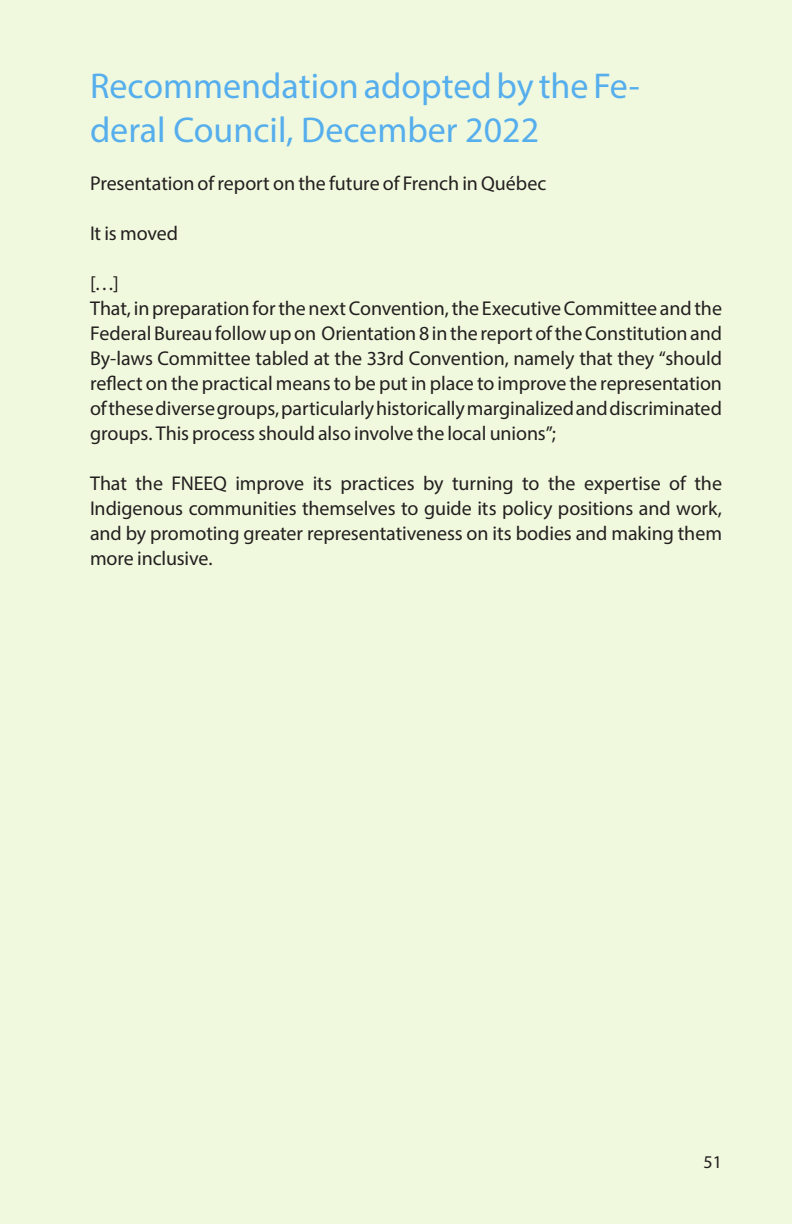
<style>
.page{position:relative;width:792px;height:1224px;background:#f0f9dd}
.page>*{position:absolute;margin:0;border:0;box-sizing:border-box;transform-origin:0 0}
.Accroche{font:36px/44px "Myriad Pro";color:#56aeed}
.Corps_de_texte{font:20px/25px "Myriad Pro";letter-spacing:-.005em;color:#231f20;text-align:justify}
.t1{font:18px "Myriad Pro";color:#231f20}
</style>
<div class="page">
<p class="Accroche" style="left:90px;top:64px;width:552px">Recommendation adopted by the Fe&shy;deral Council, December 2022</p>
<p class="Corps_de_texte" style="left:90px;top:170px;width:458px">Presentation of report on the future of French in Québec</p>
<p class="Corps_de_texte" style="left:90px;top:220px;width:90px">It is moved</p>
<p class="Corps_de_texte" style="left:90px;top:270px;width:30px">[…]</p>
<p class="Corps_de_texte" style="left:90px;top:295px;width:634px">That, in preparation for the next Convention, the Executive Committee and the Federal Bureau follow up on Orientation 8 in the report of the Constitution and By-laws Committee tabled at the 33rd Convention, namely that they “should reflect on the practical means to be put in place to improve the representation of these diverse groups, particularly historically marginalized and discriminated groups. This process should also involve the local unions”;</p>
<p class="Corps_de_texte" style="left:90px;top:470px;width:634px">That the FNEEQ improve its practices by turning to the expertise of the Indigenous communities themselves to guide its policy positions and work, and by promoting greater representativeness on its bodies and making them more inclusive.</p>
<p class="t1" style="left:704px;top:1151px;width:20px">51</p>
</div>
